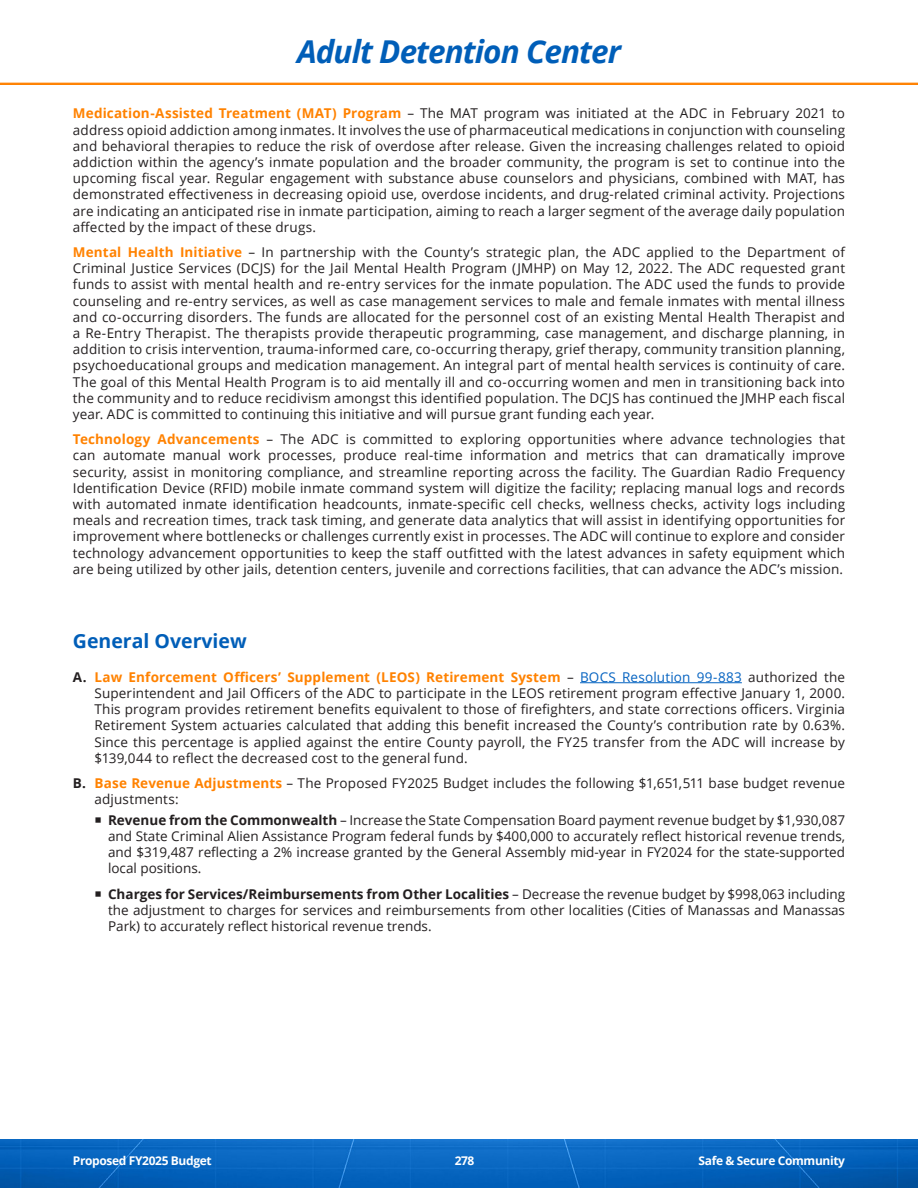
<style>
.page{position:relative;width:918px;height:1188px;background:#fff}
.page>*{position:absolute;margin:0;border:0;box-sizing:border-box;transform-origin:0 0}
.t1{font:italic 700 31.5px "Open Sans";letter-spacing:-.03em;color:#005eb8}
.Heading_L1{font:700 19.5px "Open Sans";color:#005eb8}
.Body{font:13.5px/16.2px "Open Sans";letter-spacing:.01em;color:#231f20;text-align:justify}
.t2{font:700 12px "Open Sans";letter-spacing:-.03em;color:#fff}
.s1{font-weight:700;color:#ff8200}
.s2{font-weight:700}
.s3{color:#0563c1}
</style>
<div class="page">
<img style="left:0;top:82px;width:918px;height:3px">
<img style="left:0;top:1139px;width:918px;height:49px">
<hr style="left:580px;top:682px;width:162px;height:1px;background:#0563c1">
<p class="t1" style="left:297px;top:29px;width:325px">Adult Detention Center</p>
<p class="Body" style="left:73px;top:105px;width:774px"><span class="s1">Medication-Assisted Treatment (MAT) Program</span> – The MAT program was initiated at the ADC in February 2021 to address opioid addiction among inmates. It involves the use of pharmaceutical medications in conjunction with counseling and behavioral therapies to reduce the risk of overdose after release. Given the increasing challenges related to opioid addiction within the agency’s inmate population and the broader community, the program is set to continue into the upcoming fiscal year. Regular engagement with substance abuse counselors and physicians, combined with MAT, has demonstrated effectiveness in decreasing opioid use, overdose incidents, and drug-related criminal activity. Projections are indicating an anticipated rise in inmate participation, aiming to reach a larger segment of the average daily population affected by the impact of these drugs.</p>
<p class="Body" style="left:73px;top:244px;width:774px"><span class="s1">Mental Health Initiative</span> – In partnership with the County’s strategic plan, the ADC applied to the Department of Criminal Justice Services (DCJS) for the Jail Mental Health Program (JMHP) on May 12, 2022. The ADC requested grant funds to assist with mental health and re-entry services for the inmate population. The ADC used the funds to provide counseling and re-entry services, as well as case management services to male and female inmates with mental illness and co-occurring disorders. The funds are allocated for the personnel cost of an existing Mental Health Therapist and a Re-Entry Therapist. The therapists provide therapeutic programming, case management, and discharge planning, in addition to crisis intervention, trauma-informed care, co-occurring therapy, grief therapy, community transition planning, psychoeducational groups and medication management. An integral part of mental health services is continuity of care.<br>The goal of this Mental Health Program is to aid mentally ill and co-occurring women and men in transitioning back into the community and to reduce recidivism amongst this identified population. The DCJS has continued the JMHP each fiscal year. ADC is committed to continuing this initiative and will pursue grant funding each year.</p>
<p class="Body" style="left:73px;top:431px;width:774px"><span class="s1">Technology Advancements</span> – The ADC is committed to exploring opportunities where advance technologies that can automate manual work processes, produce real-time information and metrics that can dramatically improve security, assist in monitoring compliance, and streamline reporting across the facility. The Guardian Radio Frequency Identification Device (RFID) mobile inmate command system will digitize the facility; replacing manual logs and records with automated inmate identification headcounts, inmate-specific cell checks, wellness checks, activity logs including meals and recreation times, track task timing, and generate data analytics that will assist in identifying opportunities for improvement where bottlenecks or challenges currently exist in processes. The ADC will continue to explore and consider technology advancement opportunities to keep the staff outfitted with the latest advances in safety equipment which are being utilized by other jails, detention centers, juvenile and corrections facilities, that can advance the ADC’s mission.</p>
<p class="Heading_L1" style="left:73px;top:627px;width:175px">General Overview</p>
<p class="Body" style="left:94px;top:668px;width:752px;text-indent:-22px"><span class="s2">A.</span> <span class="s1">Law Enforcement Officers’ Supplement (LEOS) Retirement System</span> – <span class="s3">BOCS Resolution 99-883</span> authorized the Superintendent and Jail Officers of the ADC to participate in the LEOS retirement program effective January 1, 2000.<br>This program provides retirement benefits equivalent to those of firefighters, and state corrections officers. Virginia Retirement System actuaries calculated that adding this benefit increased the County’s contribution rate by 0.63%.<br>Since this percentage is applied against the entire County payroll, the FY25 transfer from the ADC will increase by $139,044 to reflect the decreased cost to the general fund.</p>
<p class="Body" style="left:94px;top:775px;width:752px;text-indent:-22px"><span class="s2">B.</span> <span class="s1">Base Revenue Adjustments</span> – The Proposed FY2025 Budget includes the following $1,651,511 base budget revenue adjustments:</p>
<p class="Body" style="left:108px;top:811px;width:739px"><span class="s2">Revenue from the Commonwealth</span> – Increase the State Compensation Board payment revenue budget by $1,930,087 and State Criminal Alien Assistance Program federal funds by $400,000 to accurately reflect historical revenue trends, and $319,487 reflecting a 2% increase granted by the General Assembly mid-year in FY2024 for the state-supported local positions.</p>
<p class="Body" style="left:108px;top:885px;width:739px"><span class="s2">Charges for Services/Reimbursements from Other Localities</span> – Decrease the revenue budget by $998,063 including the adjustment to charges for services and reimbursements from other localities (Cities of Manassas and Manassas Park) to accurately reflect historical revenue trends.</p>
<p class="t2" style="left:73px;top:1152px;width:140px">Proposed FY2025 Budget</p>
<p class="t2" style="left:455px;top:1152px;width:21px">278</p>
<p class="t2" style="left:699px;top:1152px;width:148px">Safe &amp; Secure Community</p>
</div>
